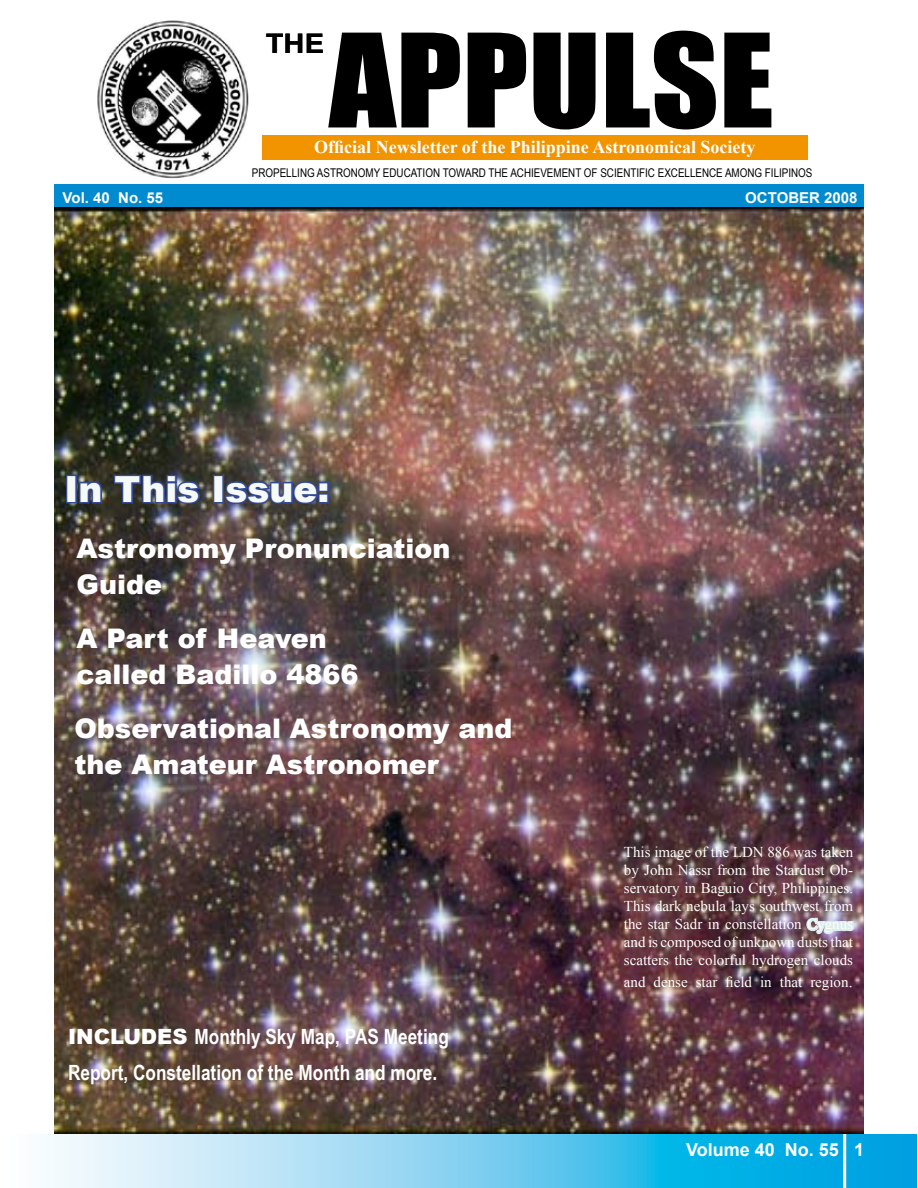
<style>
.page{position:relative;width:918px;height:1188px;background:#fff}
.page>*{position:absolute;margin:0;border:0;box-sizing:border-box;transform-origin:0 0}
.t1{font:120px "Impact";color:#000;scale:1.1 1}
.t2{font:900 36px "Arial";color:#f5faf8}
.t3{font:900 27px/36px "Arial";color:#fff}
.t4{font:700 27px "Arial";color:#000;scale:1.08 1}
.t5{font:700 21px/36px "Arial Narrow";color:#fff}
.t6{font:700 18px "Times New Roman";color:#fff}
.t7{font:700 18px "Arial";color:#fff}
.t8{font:15px/18px "Times New Roman";color:#fffffc;text-align:justify}
.t9{font:700 15px "Arial";color:#fff}
.t10{font:12px "Arial Narrow";color:#000}
.s1{font-family:"Arial";font-weight:900}
.s2{font-size:18px}
</style>
<div class="page">
<img style="left:97px;top:20px;width:152px;height:159px">
<div style="left:263px;top:135px;width:545px;height:25px;background:#f29400"></div>
<div style="left:54px;top:185px;width:810px;height:26px;background:#008bd0"></div>
<svg style="left:47px;top:1135px;width:869px;height:52px;background:#70cdef"></svg>
<hr style="left:843px;top:1127px;width:3px;height:61px;background:#fff">
<img style="left:54px;top:207px;width:810px;height:927px">
<div style="left:66px;top:475px;width:11px;height:28px;border:3px solid #334a97"></div>
<svg style="left:78px;top:479px;width:26px;height:26px"></svg>
<svg style="left:113px;top:473px;width:89px;height:32px;background:#37415c"></svg>
<div style="left:213px;top:475px;width:11px;height:28px;border:3px solid #334a97"></div>
<svg style="left:223px;top:479px;width:107px;height:27px;background:#414a6e"></svg>
<svg style="left:804px;top:911px;width:53px;height:34px;background:#9f8f9b"></svg>
<svg style="left:855px;top:1143px;width:6px;height:13px"></svg>
<h1 class="t1" style="left:329px;top:-13px;width:406px">APPULSE</h1>
<h3 class="t4" style="left:266px;top:25px;width:56px">the</h3>
<p class="t6" style="left:314px;top:134px;width:443px">Official Newsletter of the Philippine Astronomical Society</p>
<p class="t10" style="left:252px;top:164px;width:562px">PROPELLING ASTRONOMY EDUCATION TOWARD THE ACHIEVEMENT OF SCIENTIFIC EXCELLENCE AMONG FILIPINOS</p>
<p class="t9" style="left:63px;top:188px;width:102px">Vol. 40 No. 55</p>
<p class="t9" style="left:745px;top:188px;width:114px">OCTOBER 2008</p>
<h2 class="t2" style="left:65px;top:463px;width:266px">In This Issue:</h2>
<h3 class="t3" style="left:77px;top:530px;width:375px">Astronomy Pronunciation<br>Guide</h3>
<h3 class="t3" style="left:77px;top:620px;width:284px">A Part of Heaven called Badillo 4866</h3>
<h3 class="t3" style="left:74px;top:710px;width:439px">Observational Astronomy and the Amateur Astronomer</h3>
<h3 class="t5" style="left:68px;top:1018px;width:382px"><span class="s1">INCLUDES</span> Monthly Sky Map, PAS Meeting<br>Report, Constellation of the Month and more.</h3>
<p class="t8" style="left:624px;top:843px;width:231px">This image of the LDN 886 was taken by John Nassr from the Stardust Ob&shy;servatory in Baguio City, Philippines.<br>This dark nebula lays southwest from the star Sadr in constellation Cygnus and is composed of unknown dusts that scatters the colorful hydrogen clouds</p>
<p class="t8" style="left:624px;top:973px;width:231px">and dense star field in that region<span class="s2">.</span></p>
<p class="t7" style="left:686px;top:1137px;width:154px">Volume 40 No. 55</p>
</div>
